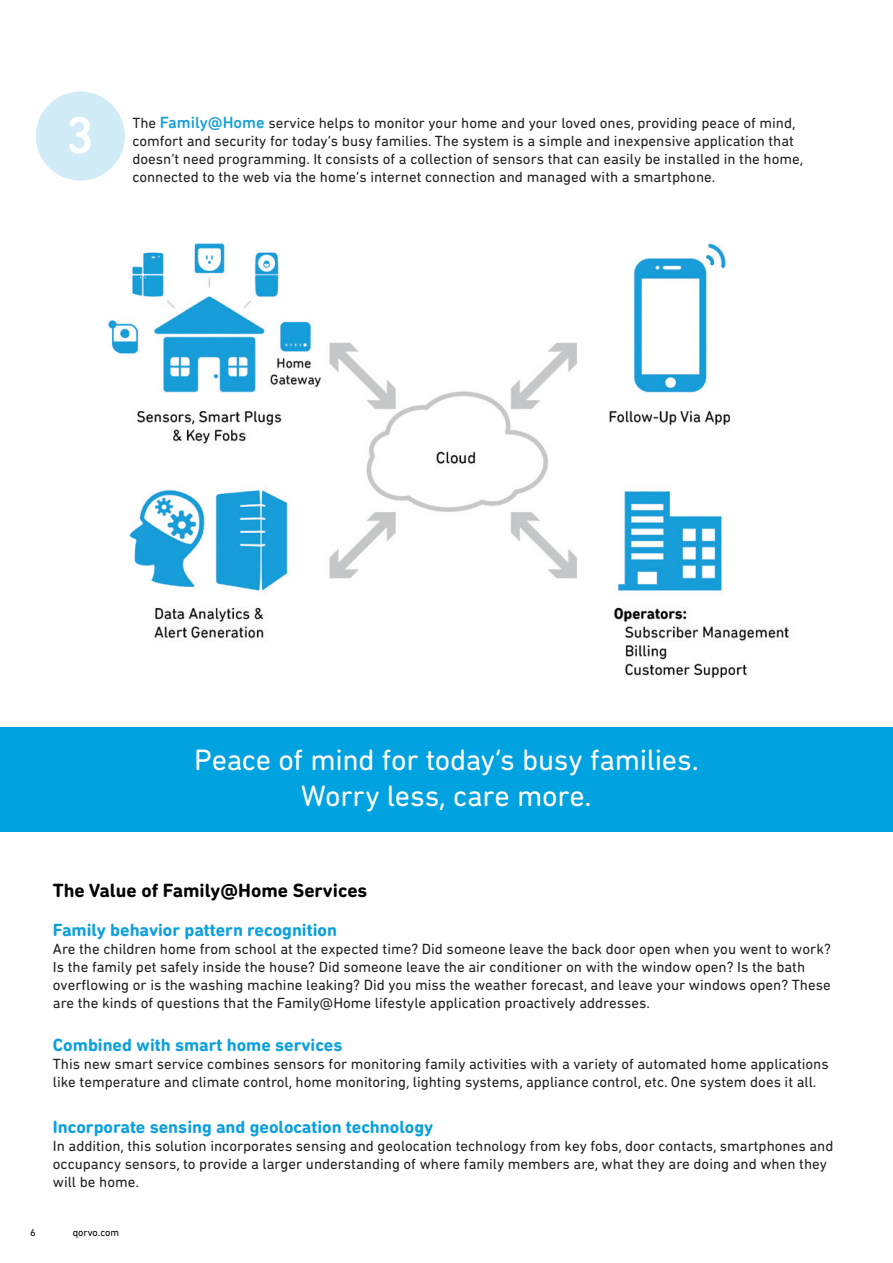
<style>
.page{position:relative;width:893px;height:1263px;background:#fff}
.page>*{position:absolute;margin:0;border:0;box-sizing:border-box;transform-origin:0 0}
.t1{font:500 52.5px "DIN Next Rounded LT Pro";color:#fff}
.t2{font:30px "DIN Next Rounded LT Pro";letter-spacing:-.01em;color:#fff}
.t3{font:700 19.5px "DIN Next Rounded LT Pro";color:#040503}
.t4{font:700 18px "DIN Next Rounded LT Pro";color:#0ca0dc}
.t5{font:15px/18px "DIN Next Rounded LT Pro";color:#231f20}
.t6{font:10.5px "DIN Next Rounded LT Pro";color:#000}
.s1{font-weight:500;font-size:16.5px;color:#159eda}
</style>
<div class="page">
<div style="left:0;top:727px;width:893px;height:104px;background:#00a2df"></div>
<div style="left:36px;top:92px;width:89px;height:89px;background:#d1ebf7;border-radius:50%"></div>
<img style="left:107px;top:243px;width:682px;height:434px">
<h1 class="t1" style="left:65px;top:105px;width:30px">3</h1>
<p class="t5" style="left:132px;top:114px;width:672px">The <span class="s1">Family@Home</span> service helps to monitor your home and your loved ones, providing peace of mind, comfort and security for today’s busy families. The system is a simple and inexpensive application that doesn’t need programming. It consists of a collection of sensors that can easily be installed in the home, connected to the web via the home’s internet connection and managed with a smartphone.</p>
<p class="t2" style="left:194px;top:743px;width:506px">Peace of mind for today’s busy families.</p>
<p class="t2" style="left:301px;top:779px;width:292px">Worry less, care more.</p>
<p class="t3" style="left:53px;top:879px;width:316px">The Value of Family@Home Services</p>
<p class="t4" style="left:53px;top:920px;width:286px">Family behavior pattern recognition</p>
<p class="t5" style="left:53px;top:940px;width:779px">Are the children home from school at the expected time? Did someone leave the back door open when you went to work?<br>Is the family pet safely inside the house? Did someone leave the air conditioner on with the window open? Is the bath overflowing or is the washing machine leaking? Did you miss the weather forecast, and leave your windows open? These are the kinds of questions that the Family@Home lifestyle application proactively addresses.</p>
<p class="t4" style="left:53px;top:1034px;width:291px">Combined with smart home services</p>
<p class="t5" style="left:53px;top:1055px;width:777px">This new smart service combines sensors for monitoring family activities with a variety of automated home applications like temperature and climate control, home monitoring, lighting systems, appliance control, etc. One system does it all.</p>
<p class="t4" style="left:53px;top:1116px;width:382px">Incorporate sensing and geolocation technology</p>
<p class="t5" style="left:53px;top:1136px;width:782px">In addition, this solution incorporates sensing and geolocation technology from key fobs, door contacts, smartphones and occupancy sensors, to provide a larger understanding of where family members are, what they are doing and when they will be home.</p>
<p class="t6" style="left:30px;top:1226px;width:7px">6</p>
<p class="t6" style="left:73px;top:1226px;width:48px">qorvo.com</p>
</div>
